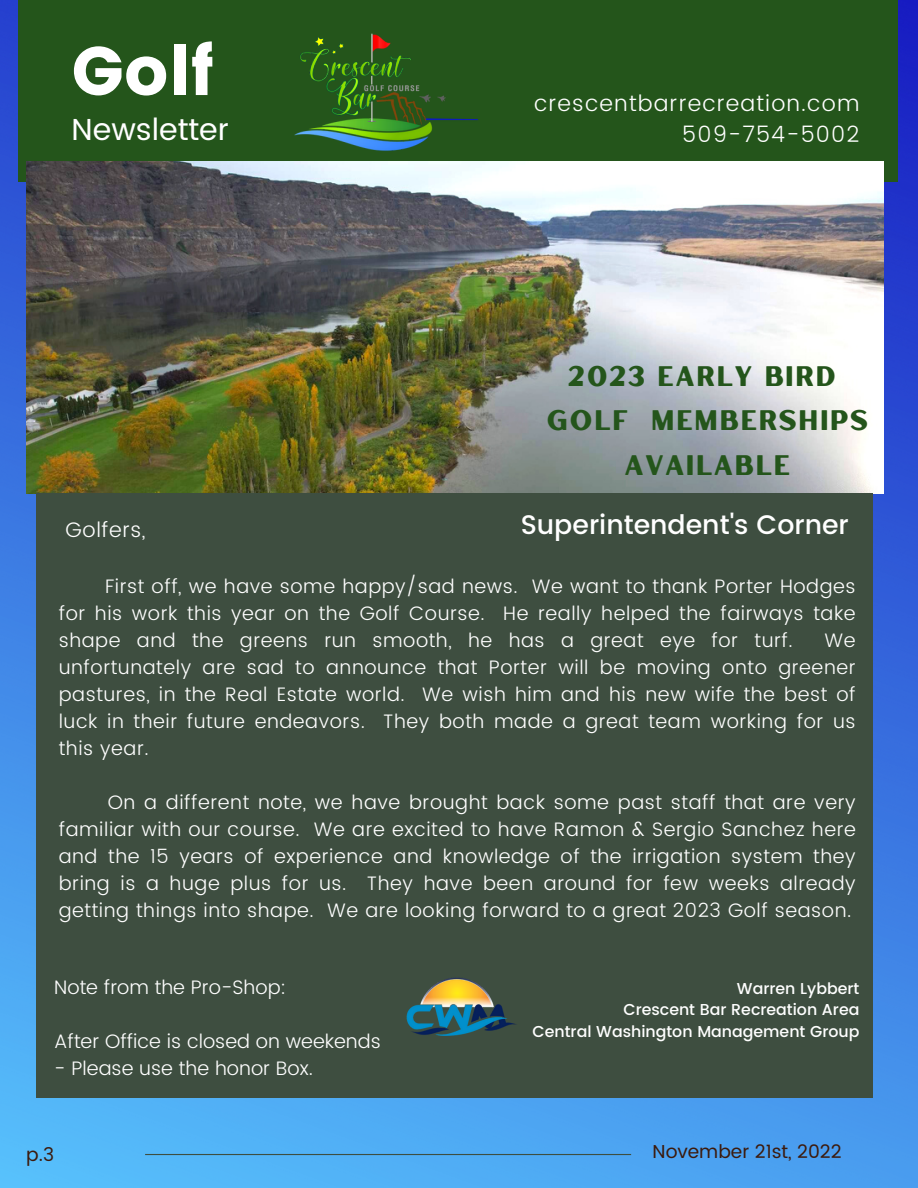
<style>
.page{position:relative;width:918px;height:1188px;background:#fff}
.page>*{position:absolute;margin:0;border:0;box-sizing:border-box;transform-origin:0 0}
.t1{font:68.4px "Poppins";color:#fff}
.t2{font:30.3px "Poppins";color:#fff}
.t3{font:28.35px/44.5px "Hertical Sans Smooth";letter-spacing:.045em;color:#24551b;text-align:center}
.t4{font:500 26.85px "Poppins";color:#fff}
.t5{font:300 22.35px/31.2px "Poppins";letter-spacing:.05em;color:#fff;text-align:right}
.t6{font:300 21px "Poppins";letter-spacing:.03em;color:#fff}
.t7{font:300 19.5px/27px "Poppins";letter-spacing:.03em;color:#fff;text-align:justify}
.t8{font:300 19.5px "Poppins";color:#fff}
.t9{font:18.75px "Poppins";color:#3c1a0c}
.t10{font:500 15.75px/21.3px "Poppins";color:#fff;text-align:right}
</style>
<div class="page">
<img style="left:0;top:0;width:918px;height:1188px">
<div style="left:18px;top:0;width:880px;height:181px;background:#24551b"></div>
<hr style="left:145px;top:1154px;width:486px;height:1px;background:#3e4e40">
<img style="left:294px;top:33px;width:185px;height:118px">
<img style="left:26px;top:161px;width:858px;height:332px">
<div style="left:36px;top:493px;width:837px;height:604px;background:#3e4e40"></div>
<img style="left:406px;top:977px;width:110px;height:59px">
<h1 class="t1" style="left:72px;top:31px;width:143px">Golf</h1>
<h2 class="t2" style="left:72px;top:112px;width:159px">Newsletter</h2>
<p class="t5" style="left:534px;top:88px;width:327px">crescentbarrecreation.com<br>509-754-5002</p>
<h3 class="t3" style="left:546px;top:353px;width:323px">2023 EARLY BIRD<br>GOLF MEMBERSHIPS<br>AVAILABLE</h3>
<h3 class="t4" style="left:521px;top:509px;width:330px">Superintendent's Corner</h3>
<p class="t6" style="left:66px;top:517px;width:81px">Golfers,</p>
<p class="t7" style="left:59px;top:573px;width:798px;text-indent:46px">First off, we have some happy/sad news. We want to thank Porter Hodges for his work this year on the Golf Course. He really helped the fairways take shape and the greens run smooth, he has a great eye for turf.</p>
<p class="t7" style="left:59px;top:627px;width:799px;text-indent:766px">We unfortunately are sad to announce that Porter will be moving onto greener pastures, in the Real Estate world. We wish him and his new wife the best of luck in their future endeavors. They both made a great team working for us this year.</p>
<p class="t7" style="left:59px;top:789px;width:799px;text-indent:49px">On a different note, we have brought back some past staff that are very familiar with our course. We are excited to have Ramon &amp; Sergio Sanchez here and the 15 years of experience and knowledge of the irrigation system they bring is a huge plus for us. They have been around for few weeks already getting things into shape. We are looking forward to a great 2023 Golf season.</p>
<p class="t8" style="left:54px;top:975px;width:234px">Note from the Pro-Shop:</p>
<p class="t8" style="left:54px;top:1029px;width:328px">After Office is closed on weekends</p>
<p class="t8" style="left:54px;top:1056px;width:260px">- Please use the honor Box.</p>
<p class="t9" style="left:26px;top:1143px;width:29px">p.3</p>
<p class="t10" style="left:533px;top:978px;width:328px">Warren Lybbert<br>Crescent Bar Recreation Area<br>Central Washington Management Group</p>
<p class="t9" style="left:653px;top:1141px;width:191px">November 21st, 2022</p>
</div>
